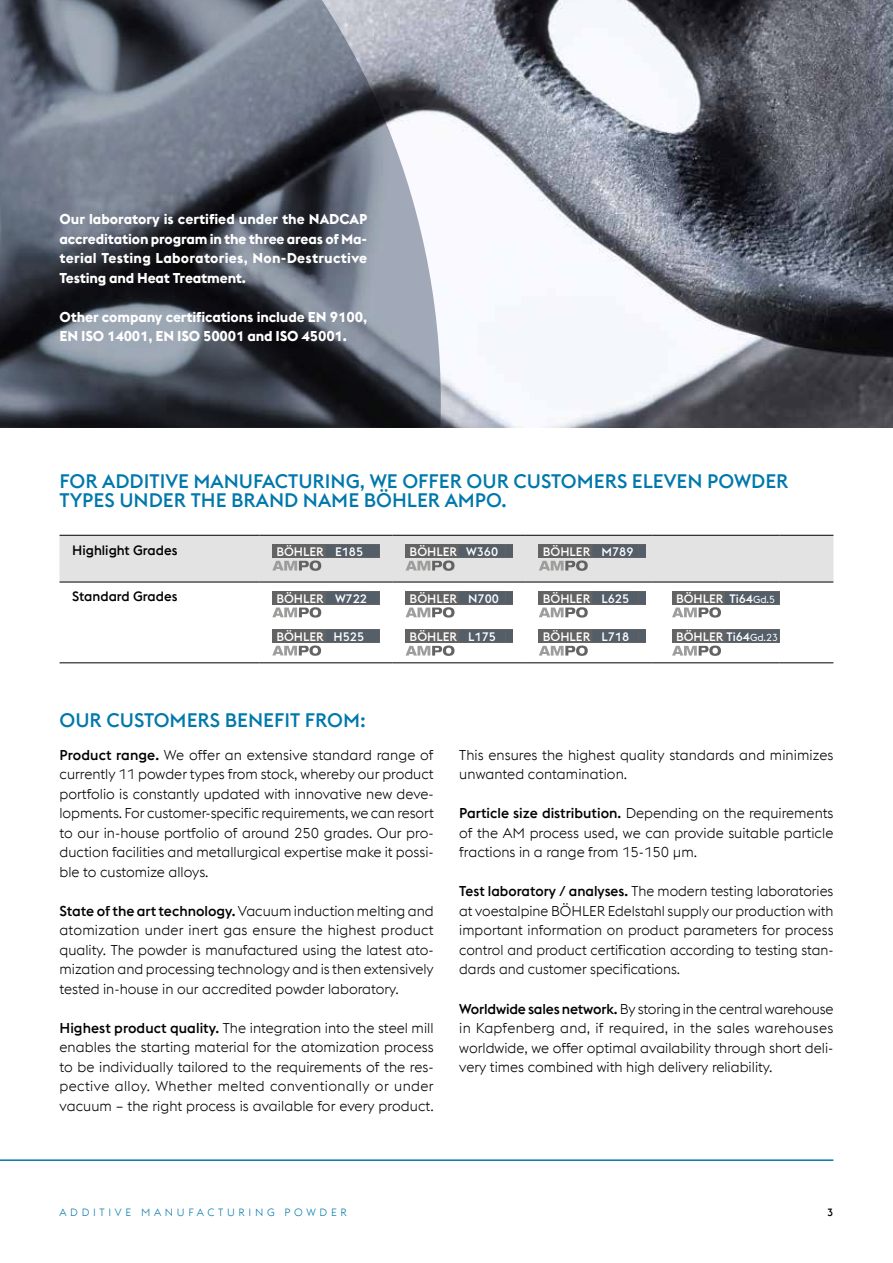
<style>
.page{position:relative;width:893px;height:1263px;background:#fff}
.page>*{position:absolute;margin:0;border:0;box-sizing:border-box;transform-origin:0 0}
.t1{font:500 19.5px/19.5px "voestalpine";color:#0078ab}
.t2{font:300 14.25px/19.5px "voestalpine";color:#000;text-align:justify}
.t3{font:700 14.25px/19.5px "voestalpine";letter-spacing:-.01em;color:#fff;text-align:justify}
.t4{font:500 13.5px "voestalpine";color:#000}
.t5{font:500 12.15px "voestalpine";color:#fff}
.t6{font:300 10.5px "voestalpine";letter-spacing:.35em;color:#0078ab}
.t7{font:500 10.5px "voestalpine";color:#000}
.s1{font-weight:400;font-size:10.05px}
.s2{font-weight:500}
</style>
<div class="page">
<hr style="left:0;top:1159px;width:833px;height:2px;background:#0078ab">
<img style="left:441px;top:0;width:452px;height:427px">
<svg style="left:0;top:0;width:441px;height:427px;background:#616772"></svg>
<hr style="left:60px;top:582px;width:199px;height:1px;background:#000">
<hr style="left:259px;top:582px;width:134px;height:1px;background:#000">
<hr style="left:393px;top:582px;width:133px;height:1px;background:#000">
<hr style="left:526px;top:582px;width:127px;height:1px;background:#000">
<hr style="left:653px;top:582px;width:127px;height:1px;background:#000">
<hr style="left:780px;top:582px;width:53px;height:1px;background:#000">
<hr style="left:60px;top:662px;width:199px;height:1px;background:#000">
<hr style="left:259px;top:662px;width:134px;height:1px;background:#000">
<hr style="left:393px;top:662px;width:133px;height:1px;background:#000">
<hr style="left:526px;top:662px;width:127px;height:1px;background:#000">
<hr style="left:653px;top:662px;width:127px;height:1px;background:#000">
<hr style="left:780px;top:662px;width:53px;height:1px;background:#000">
<div style="left:406px;top:629px;width:107px;height:13px;background:#646363"></div>
<svg style="left:406px;top:630px;width:99px;height:26px"></svg>
<div style="left:506px;top:630px;width:6px;height:12px;background:#535e69"></div>
<div style="left:672px;top:591px;width:107px;height:13px;background:#646363"></div>
<div style="left:726px;top:592px;width:53px;height:11px;background:#535e69"></div>
<svg style="left:672px;top:607px;width:49px;height:11px"></svg>
<div style="left:672px;top:629px;width:107px;height:13px;background:#646363"></div>
<div style="left:726px;top:630px;width:53px;height:12px;background:#535e69"></div>
<svg style="left:672px;top:645px;width:49px;height:11px"></svg>
<svg style="left:60px;top:535px;width:773px;height:47px;background:#cacacb"></svg>
<div style="left:639px;top:545px;width:7px;height:12px;background:#535e69"></div>
<div style="left:539px;top:591px;width:107px;height:13px;background:#646363"></div>
<svg style="left:539px;top:592px;width:99px;height:26px"></svg>
<div style="left:639px;top:592px;width:7px;height:11px;background:#535e69"></div>
<div style="left:539px;top:629px;width:107px;height:13px;background:#646363"></div>
<svg style="left:539px;top:630px;width:99px;height:26px"></svg>
<div style="left:639px;top:630px;width:7px;height:12px;background:#535e69"></div>
<div style="left:406px;top:591px;width:107px;height:13px;background:#646363"></div>
<svg style="left:406px;top:592px;width:99px;height:26px"></svg>
<div style="left:506px;top:592px;width:6px;height:11px;background:#535e69"></div>
<div style="left:272px;top:591px;width:108px;height:13px;background:#646363"></div>
<svg style="left:272px;top:592px;width:100px;height:26px"></svg>
<div style="left:372px;top:592px;width:7px;height:11px;background:#535e69"></div>
<div style="left:272px;top:629px;width:108px;height:13px;background:#646363"></div>
<div style="left:326px;top:630px;width:46px;height:12px;background:#555f6a"></div>
<div style="left:372px;top:630px;width:7px;height:12px;background:#555f6a"></div>
<svg style="left:272px;top:645px;width:49px;height:11px"></svg>
<p class="t3" style="left:60px;top:209px;width:309px">Our laboratory is certified under the NADCAP accreditation program in the three areas of Ma&shy;terial Testing Laboratories, Non-Destructive Testing and Heat Treatment.</p>
<p class="t3" style="left:60px;top:307px;width:309px">Other company certifications include EN 9100,<br>EN ISO 14001, EN ISO 50001 and ISO 45001.</p>
<h1 class="t1" style="left:60px;top:471px;width:731px">FOR ADDITIVE MANUFACTURING, WE OFFER OUR CUSTOMERS ELEVEN POWDER<br>TYPES UNDER THE BRAND NAME BÖHLER AMPO.</h1>
<p class="t4" style="left:72px;top:542px;width:107px">Highlight Grades</p>
<p class="t4" style="left:72px;top:588px;width:107px">Standard Grades</p>
<p class="t5" style="left:410px;top:629px;width:88px">BÖHLER L175</p>
<p class="t5" style="left:276px;top:544px;width:88px">BÖHLER E185</p>
<p class="t5" style="left:410px;top:544px;width:90px">BÖHLER W360</p>
<p class="t5" style="left:543px;top:544px;width:92px">BÖHLER M789</p>
<p class="t5" style="left:543px;top:591px;width:88px">BÖHLER L625</p>
<p class="t5" style="left:543px;top:629px;width:88px">BÖHLER L718</p>
<p class="t5" style="left:676px;top:591px;width:101px">BÖHLER Ti64<span class="s1">Gd.5</span></p>
<p class="t5" style="left:676px;top:629px;width:103px">BÖHLER Ti64<span class="s1">Gd.23</span></p>
<p class="t5" style="left:276px;top:591px;width:92px">BÖHLER W722</p>
<p class="t5" style="left:410px;top:591px;width:91px">BÖHLER N700</p>
<p class="t5" style="left:276px;top:629px;width:89px">BÖHLER H525</p>
<h1 class="t1" style="left:60px;top:710px;width:308px">OUR CUSTOMERS BENEFIT FROM:</h1>
<p class="t2" style="left:60px;top:745px;width:376px"><span class="s2">Product range.</span> We offer an extensive standard range of currently 11 powder types from stock, whereby our product portfolio is constantly updated with innovative new deve&shy;lopments. For customer-specific requirements, we can resort to our in-house portfolio of around 250 grades. Our pro&shy;duction facilities and metallurgical expertise make it possi&shy;ble to customize alloys.</p>
<p class="t2" style="left:60px;top:901px;width:376px"><span class="s2">State of the art technology.</span> Vacuum induction melting and atomization under inert gas ensure the highest product quality. The powder is manufactured using the latest ato&shy;mization and processing technology and is then extensively tested in-house in our accredited powder laboratory.</p>
<p class="t2" style="left:60px;top:1018px;width:376px"><span class="s2">Highest product quality.</span> The integration into the steel mill enables the starting material for the atomization process to be individually tailored to the requirements of the res&shy;pective alloy. Whether melted conventionally or under vacuum – the right process is available for every product.</p>
<p class="t2" style="left:459px;top:745px;width:376px">This ensures the highest quality standards and minimizes unwanted contamination.</p>
<p class="t2" style="left:459px;top:804px;width:376px"><span class="s2">Particle size distribution.</span> Depending on the requirements of the AM process used, we can provide suitable particle fractions in a range from 15-150 μm.</p>
<p class="t2" style="left:459px;top:882px;width:376px"><span class="s2">Test laboratory / analyses.</span> The modern testing laboratories at voestalpine BÖHLER Edelstahl supply our production with important information on product parameters for process control and product certification according to testing stan&shy;dards and customer specifications.</p>
<p class="t2" style="left:459px;top:999px;width:376px"><span class="s2">Worldwide sales network.</span> By storing in the central warehouse in Kapfenberg and, if required, in the sales warehouses worldwide, we offer optimal availability through short deli&shy;very times combined with high delivery reliability.</p>
<p class="t6" style="left:60px;top:1206px;width:289px">ADDITIVE MANUFACTURING POWDER</p>
<p class="t7" style="left:827px;top:1205px;width:8px">3</p>
</div>
